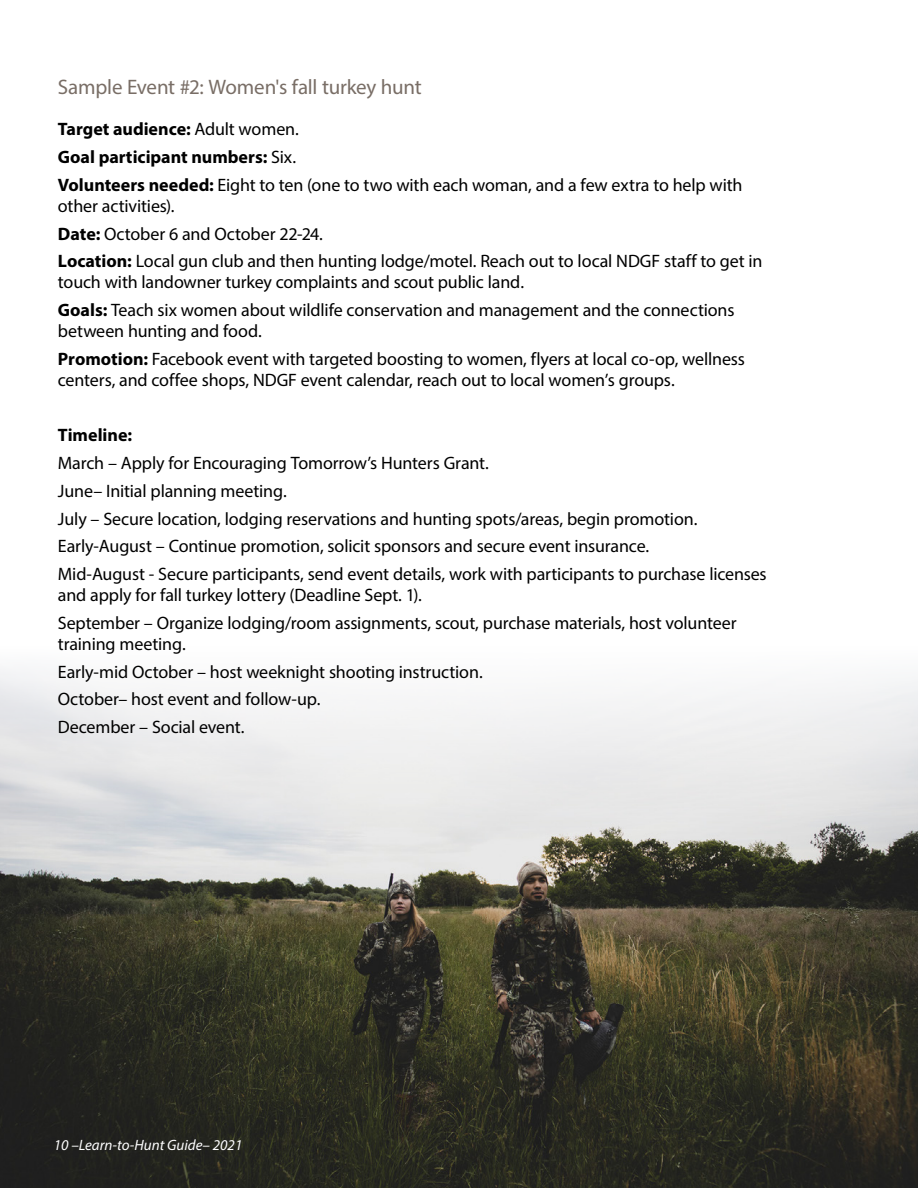
<style>
.page{position:relative;width:918px;height:1188px;background:#fff}
.page>*{position:absolute;margin:0;border:0;box-sizing:border-box;transform-origin:0 0}
.t1{font:21px "Myriad Pro";letter-spacing:-.01em;color:#796e66}
.t2{font:18px/27.8px "Myriad Pro";letter-spacing:-.01em;color:#000}
.t3{font:700 18px "Myriad Pro";color:#000}
.t4{font:italic 15px "Myriad Pro";color:#fff}
.s1{font-weight:700}
</style>
<div class="page">
<img style="left:0;top:844px;width:917px;height:344px">
<div style="left:0;top:570px;width:918px;height:274px;background:linear-gradient(to bottom,#fff,#dadbdc)"></div>
<p class="t1" style="left:58px;top:74px;width:365px">Sample Event #2: Women's fall turkey hunt</p>
<p class="t2" style="left:58px;top:115px;width:686px"><span class="s1">Target audience:</span> Adult women.<br><span class="s1">Goal participant numbers:</span> Six.<br><span class="s1">Volunteers needed:</span> Eight to ten (one to two with each woman, and a few extra to help with</p>
<p class="t2" style="left:58px;top:192px;width:706px">other activities).<br><span class="s1">Date:</span> October 6 and October 22-24.<br><span class="s1">Location:</span> Local gun club and then hunting lodge/motel. Reach out to local NDGF staff to get in</p>
<p class="t2" style="left:58px;top:268px;width:678px">touch with landowner turkey complaints and scout public land.<br><span class="s1">Goals:</span> Teach six women about wildlife conservation and management and the connections</p>
<p class="t2" style="left:58px;top:317px;width:689px">between hunting and food.<br><span class="s1">Promotion:</span> Facebook event with targeted boosting to women, flyers at local co-op, wellness</p>
<p class="t2" style="left:58px;top:366px;width:618px">centers, and coffee shops, NDGF event calendar, reach out to local women’s groups.</p>
<p class="t3" style="left:58px;top:424px;width:76px">Timeline:</p>
<p class="t2" style="left:58px;top:449px;width:710px">March – Apply for Encouraging Tomorrow’s Hunters Grant.<br>June– Initial planning meeting.<br>July – Secure location, lodging reservations and hunting spots/areas, begin promotion.<br>Early-August – Continue promotion, solicit sponsors and secure event insurance.<br>Mid-August - Secure participants, send event details, work with participants to purchase licenses</p>
<p class="t2" style="left:58px;top:581px;width:680px">and apply for fall turkey lottery (Deadline Sept. 1).<br>September – Organize lodging/room assignments, scout, purchase materials, host volunteer</p>
<p class="t2" style="left:58px;top:630px;width:426px">training meeting.<br>Early-mid October – host weeknight shooting instruction.<br>October– host event and follow-up.<br>December – Social event.</p>
<p class="t4" style="left:54px;top:1136px;width:190px">10 –Learn-to-Hunt Guide– 2021</p>
</div>
